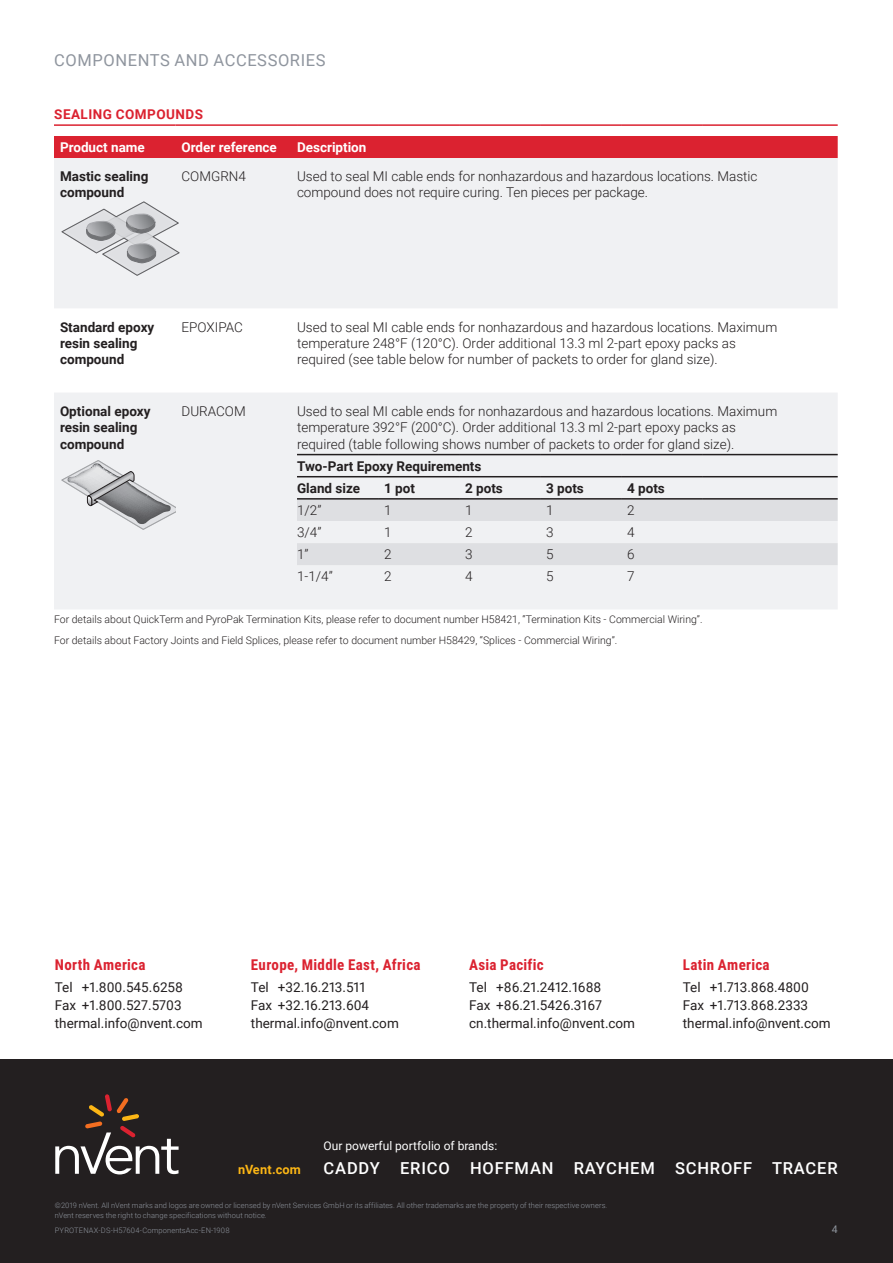
<style>
.page{position:relative;width:893px;height:1263px;background:#fff}
.page>*{position:absolute;margin:0;border:0;box-sizing:border-box;transform-origin:0 0}
.t1{font:500 16.5px "Roboto";letter-spacing:.05em;color:#fff}
.t2{font:16.5px "Roboto";letter-spacing:.035em;color:#8f959e}
.t3{font:700 15px "Roboto Condensed";letter-spacing:.02em;color:#db2230}
.t4{font:300 13.5px "Roboto";color:#231f20}
.t5{font:13.5px/18px "Roboto";color:#231f20}
.t6{font:700 13.5px "Roboto";color:#231f20}
.t7{font:700 13.5px "Roboto";color:#fff}
.t8{font:700 13.5px "Roboto";letter-spacing:.035em;color:#db2230}
.t9{font:700 12.75px "Roboto";letter-spacing:.015em;color:#fcb615}
.t10{font:12px "Roboto";color:#fff}
.t11{font:300 10.5px "Roboto";color:#231f20}
.t12{font:10.5px "Roboto";color:#8f959e}
.t13{font:300 7.5px/10.5px "Roboto";letter-spacing:.01em;color:#8f959e}
</style>
<div class="page">
<div style="left:0;top:1059px;width:893px;height:204px;background:#231f20"></div>
<svg style="left:55px;top:1094px;width:124px;height:80px"></svg>
<div style="left:54px;top:136px;width:784px;height:22px;background:#db2230"></div>
<svg style="left:54px;top:158px;width:784px;height:451px;fill:#f0f1f3"></svg>
<svg style="left:297px;top:500px;width:541px;height:65px"></svg>
<hr style="left:54px;top:124px;width:122px;height:2px;background:#db2230">
<hr style="left:176px;top:124px;width:121px;height:2px;background:#db2230">
<hr style="left:297px;top:124px;width:81px;height:2px;background:#db2230">
<hr style="left:378px;top:124px;width:81px;height:2px;background:#db2230">
<hr style="left:459px;top:124px;width:81px;height:2px;background:#db2230">
<hr style="left:540px;top:124px;width:81px;height:2px;background:#db2230">
<hr style="left:621px;top:124px;width:81px;height:2px;background:#db2230">
<hr style="left:702px;top:124px;width:136px;height:2px;background:#db2230">
<hr style="left:297px;top:454px;width:81px;height:1px;background:#231f20">
<hr style="left:378px;top:454px;width:81px;height:1px;background:#231f20">
<hr style="left:459px;top:454px;width:81px;height:1px;background:#231f20">
<hr style="left:540px;top:454px;width:81px;height:1px;background:#231f20">
<hr style="left:621px;top:454px;width:81px;height:1px;background:#231f20">
<hr style="left:702px;top:454px;width:136px;height:1px;background:#231f20">
<hr style="left:297px;top:476px;width:81px;height:1px;background:#231f20">
<hr style="left:378px;top:476px;width:81px;height:1px;background:#231f20">
<hr style="left:459px;top:476px;width:81px;height:1px;background:#231f20">
<hr style="left:540px;top:476px;width:81px;height:1px;background:#231f20">
<hr style="left:621px;top:476px;width:81px;height:1px;background:#231f20">
<hr style="left:702px;top:476px;width:136px;height:1px;background:#231f20">
<hr style="left:297px;top:498px;width:81px;height:2px;background:#231f20">
<hr style="left:378px;top:498px;width:81px;height:2px;background:#231f20">
<hr style="left:459px;top:498px;width:81px;height:2px;background:#231f20">
<hr style="left:540px;top:498px;width:81px;height:2px;background:#231f20">
<hr style="left:621px;top:498px;width:81px;height:2px;background:#231f20">
<hr style="left:702px;top:498px;width:136px;height:2px;background:#231f20">
<svg style="left:61px;top:201px;width:119px;height:75px"></svg>
<svg style="left:61px;top:460px;width:115px;height:70px"></svg>
<p class="t2" style="left:54px;top:49px;width:273px">COMPONENTS AND ACCESSORIES</p>
<p class="t8" style="left:54px;top:105px;width:150px">SEALING COMPOUNDS</p>
<p class="t7" style="left:60px;top:138px;width:86px">Product name</p>
<p class="t7" style="left:182px;top:138px;width:97px">Order reference</p>
<p class="t7" style="left:297px;top:138px;width:71px">Description</p>
<p class="t6" style="left:60px;top:167px;width:90px">Mastic sealing</p>
<p class="t6" style="left:60px;top:183px;width:66px">compound</p>
<p class="t4" style="left:182px;top:167px;width:66px">COMGRN4</p>
<p class="t4" style="left:297px;top:167px;width:462px">Used to seal MI cable ends for nonhazardous and hazardous locations. Mastic</p>
<p class="t4" style="left:297px;top:183px;width:353px">compound does not require curing. Ten pieces per package.</p>
<p class="t6" style="left:60px;top:318px;width:96px">Standard epoxy</p>
<p class="t6" style="left:60px;top:334px;width:79px">resin sealing</p>
<p class="t6" style="left:60px;top:350px;width:66px">compound</p>
<p class="t4" style="left:182px;top:318px;width:63px">EPOXIPAC</p>
<p class="t4" style="left:297px;top:318px;width:482px">Used to seal MI cable ends for nonhazardous and hazardous locations. Maximum</p>
<p class="t4" style="left:297px;top:334px;width:440px">temperature 248°F (120°C). Order additional 13.3 ml 2-part epoxy packs as</p>
<p class="t4" style="left:297px;top:350px;width:422px">required (see table below for number of packets to order for gland size).</p>
<p class="t4" style="left:182px;top:402px;width:66px">DURACOM</p>
<p class="t4" style="left:297px;top:402px;width:482px">Used to seal MI cable ends for nonhazardous and hazardous locations. Maximum</p>
<p class="t4" style="left:297px;top:418px;width:440px">temperature 392°F (200°C). Order additional 13.3 ml 2-part epoxy packs as</p>
<p class="t4" style="left:297px;top:434px;width:439px">required (table following shows number of packets to order for gland size).</p>
<p class="t6" style="left:297px;top:456px;width:186px">Two-Part Epoxy Requirements</p>
<p class="t6" style="left:297px;top:479px;width:65px">Gland size</p>
<p class="t6" style="left:384px;top:479px;width:32px">1 pot</p>
<p class="t6" style="left:465px;top:479px;width:39px">2 pots</p>
<p class="t6" style="left:546px;top:479px;width:39px">3 pots</p>
<p class="t6" style="left:627px;top:479px;width:39px">4 pots</p>
<p class="t4" style="left:297px;top:501px;width:26px">1/2”</p>
<p class="t4" style="left:384px;top:501px;width:9px">1</p>
<p class="t4" style="left:465px;top:501px;width:9px">1</p>
<p class="t4" style="left:546px;top:501px;width:9px">1</p>
<p class="t4" style="left:627px;top:501px;width:9px">2</p>
<p class="t4" style="left:297px;top:523px;width:26px">3/4”</p>
<p class="t4" style="left:384px;top:523px;width:9px">1</p>
<p class="t4" style="left:465px;top:523px;width:9px">2</p>
<p class="t4" style="left:546px;top:523px;width:9px">3</p>
<p class="t4" style="left:627px;top:523px;width:9px">4</p>
<p class="t4" style="left:297px;top:545px;width:13px">1”</p>
<p class="t4" style="left:384px;top:545px;width:9px">2</p>
<p class="t4" style="left:465px;top:545px;width:9px">3</p>
<p class="t4" style="left:546px;top:545px;width:9px">5</p>
<p class="t4" style="left:627px;top:545px;width:9px">6</p>
<p class="t4" style="left:297px;top:567px;width:37px">1-1/4”</p>
<p class="t4" style="left:384px;top:567px;width:9px">2</p>
<p class="t4" style="left:465px;top:567px;width:9px">4</p>
<p class="t4" style="left:546px;top:567px;width:9px">5</p>
<p class="t4" style="left:627px;top:567px;width:9px">7</p>
<p class="t11" style="left:54px;top:612px;width:650px">For details about QuickTerm and PyroPak Termination Kits, please refer to document number H58421, “Termination Kits - Commercial Wiring”.</p>
<p class="t11" style="left:54px;top:632px;width:565px">For details about Factory Joints and Field Splices, please refer to document number H58429, “Splices - Commercial Wiring”.</p>
<p class="t6" style="left:60px;top:402px;width:92px">Optional epoxy</p>
<p class="t6" style="left:60px;top:418px;width:79px">resin sealing</p>
<p class="t6" style="left:60px;top:434px;width:66px">compound</p>
<p class="t3" style="left:55px;top:954px;width:92px">North America</p>
<p class="t5" style="left:55px;top:977px;width:149px">Tel +1.800.545.6258<br>Fax +1.800.527.5703 thermal.info@nvent.com</p>
<p class="t3" style="left:251px;top:954px;width:171px">Europe, Middle East, Africa</p>
<p class="t5" style="left:251px;top:977px;width:149px">Tel +32.16.213.511<br>Fax +32.16.213.604 thermal.info@nvent.com</p>
<p class="t3" style="left:469px;top:954px;width:76px">Asia Pacific</p>
<p class="t5" style="left:469px;top:977px;width:167px">Tel +86.21.2412.1688<br>Fax +86.21.5426.3167 cn.thermal.info@nvent.com</p>
<p class="t3" style="left:683px;top:954px;width:88px">Latin America</p>
<p class="t5" style="left:683px;top:977px;width:149px">Tel +1.713.868.4800<br>Fax +1.713.868.2333 thermal.info@nvent.com</p>
<p class="t10" style="left:324px;top:1137px;width:175px">Our powerful portfolio of brands:</p>
<p class="t9" style="left:238px;top:1160px;width:64px">nVent.com</p>
<p class="t1" style="left:324px;top:1156px;width:516px">CADDY ERICO HOFFMAN RAYCHEM SCHROFF TRACER</p>
<p class="t13" style="left:55px;top:1200px;width:554px">©2019 nVent. All nVent marks and logos are owned or licensed by nVent Services GmbH or its affiliates. All other trademarks are the property of their respective owners. nVent reserves the right to change specifications without notice.</p>
<p class="t13" style="left:55px;top:1225px;width:176px">PYROTENAX-DS-H57604-ComponentsAcc-EN-1908</p>
<p class="t12" style="left:832px;top:1222px;width:7px">4</p>
</div>
